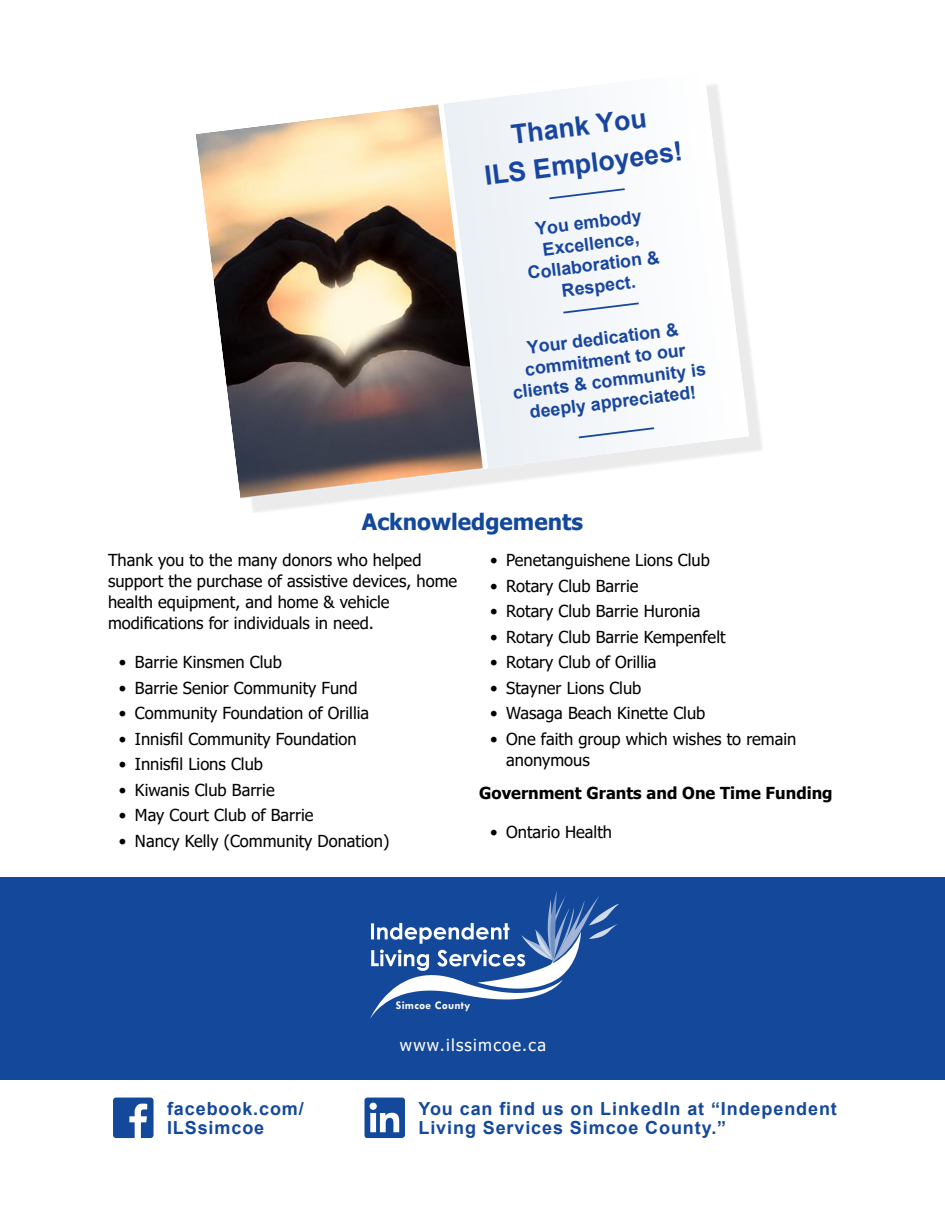
<style>
.page{position:relative;width:945px;height:1215px;background:#fff}
.page>*{position:absolute;margin:0;border:0;box-sizing:border-box;transform-origin:0 0}
.t1{font:700 26.7px/37.5px "Arial";color:#18469e;text-align:center}
.t2{font:700 22.5px "Tahoma";color:#13489b}
.t3{font:700 18px/18.6px "Arial";letter-spacing:.05em;color:#13489b}
.t4{font:700 17.85px/21.5px "Arial";color:#18469e;text-align:center}
.t5{font:16.5px/21px "Tahoma";color:#000}
.t6{font:700 16.5px "Tahoma";color:#000}
.t7{font:16.5px "Tahoma";letter-spacing:.075em;color:#fff}
.t8{font:700 11.7px "Tw Cen";letter-spacing:.015em;color:#fff}
</style>
<div class="page">
<svg style="left:240px;top:82px;width:509px;height:417px"></svg>
<img style="left:195px;top:104px;width:292px;height:394px">
<svg style="left:438px;top:104px;width:50px;height:365px;background:#a9a5a4"></svg>
<svg style="left:549px;top:188px;width:76px;height:11px"></svg>
<svg style="left:563px;top:302px;width:76px;height:11px"></svg>
<svg style="left:579px;top:427px;width:75px;height:11px"></svg>
<div style="left:0;top:878px;width:945px;height:202px;background:#13489b"></div>
<svg style="left:370px;top:891px;width:249px;height:127px"></svg>
<svg style="left:113px;top:1098px;width:41px;height:40px"></svg>
<svg style="left:364px;top:1098px;width:41px;height:40px"></svg>
<h1 class="t1" style="left:478px;top:122px;width:201px;rotate:-7deg">Thank You<br>ILS Employees!</h1>
<p class="t4" style="left:522px;top:221px;width:134px;rotate:-7deg">You embody<br>Excellence,<br>Collaboration &amp;<br>Respect.</p>
<p class="t4" style="left:507px;top:341px;width:196px;rotate:-7deg">Your dedication &amp; commitment to our clients &amp; community is deeply appreciated!</p>
<h2 class="t2" style="left:362px;top:513px;width:223px">Acknowledgements</h2>
<p class="t5" style="left:108px;top:551px;width:351px">Thank you to the many donors who helped support the purchase of assistive devices, home health equipment, and home &amp; vehicle modifications for individuals in need.</p>
<p class="t5" style="left:119px;top:653px;width:165px">• Barrie Kinsmen Club</p>
<p class="t5" style="left:119px;top:678px;width:240px">• Barrie Senior Community Fund</p>
<p class="t5" style="left:119px;top:704px;width:252px">• Community Foundation of Orillia</p>
<p class="t5" style="left:119px;top:729px;width:239px">• Innisfil Community Foundation</p>
<p class="t5" style="left:119px;top:755px;width:146px">• Innisfil Lions Club</p>
<p class="t5" style="left:119px;top:780px;width:157px">• Kiwanis Club Barrie</p>
<p class="t5" style="left:119px;top:806px;width:196px">• May Court Club of Barrie</p>
<p class="t5" style="left:119px;top:831px;width:272px">• Nancy Kelly (Community Donation)</p>
<p class="t5" style="left:490px;top:551px;width:221px">• Penetanguishene Lions Club</p>
<p class="t5" style="left:490px;top:576px;width:150px">• Rotary Club Barrie</p>
<p class="t5" style="left:490px;top:602px;width:212px">• Rotary Club Barrie Huronia</p>
<p class="t5" style="left:490px;top:627px;width:237px">• Rotary Club Barrie Kempenfelt</p>
<p class="t5" style="left:490px;top:653px;width:168px">• Rotary Club of Orillia</p>
<p class="t5" style="left:490px;top:678px;width:153px">• Stayner Lions Club</p>
<p class="t5" style="left:490px;top:704px;width:217px">• Wasaga Beach Kinette Club</p>
<p class="t5" style="left:506px;top:729px;width:292px;text-indent:-16px">• One faith group which wishes to remain anonymous</p>
<p class="t6" style="left:479px;top:786px;width:355px">Government Grants and One Time Funding</p>
<p class="t5" style="left:490px;top:822px;width:124px">• Ontario Health</p>
<p class="t8" style="left:396px;top:1001px;width:76px">Simcoe County</p>
<p class="t7" style="left:400px;top:1038px;width:148px">www.ilssimcoe.ca</p>
<p class="t3" style="left:167px;top:1101px;width:138px">facebook.com/<br>ILSsimcoe</p>
<p class="t3" style="left:418px;top:1101px;width:420px">You can find us on LinkedIn at “Independent<br>Living Services Simcoe County.”</p>
</div>
